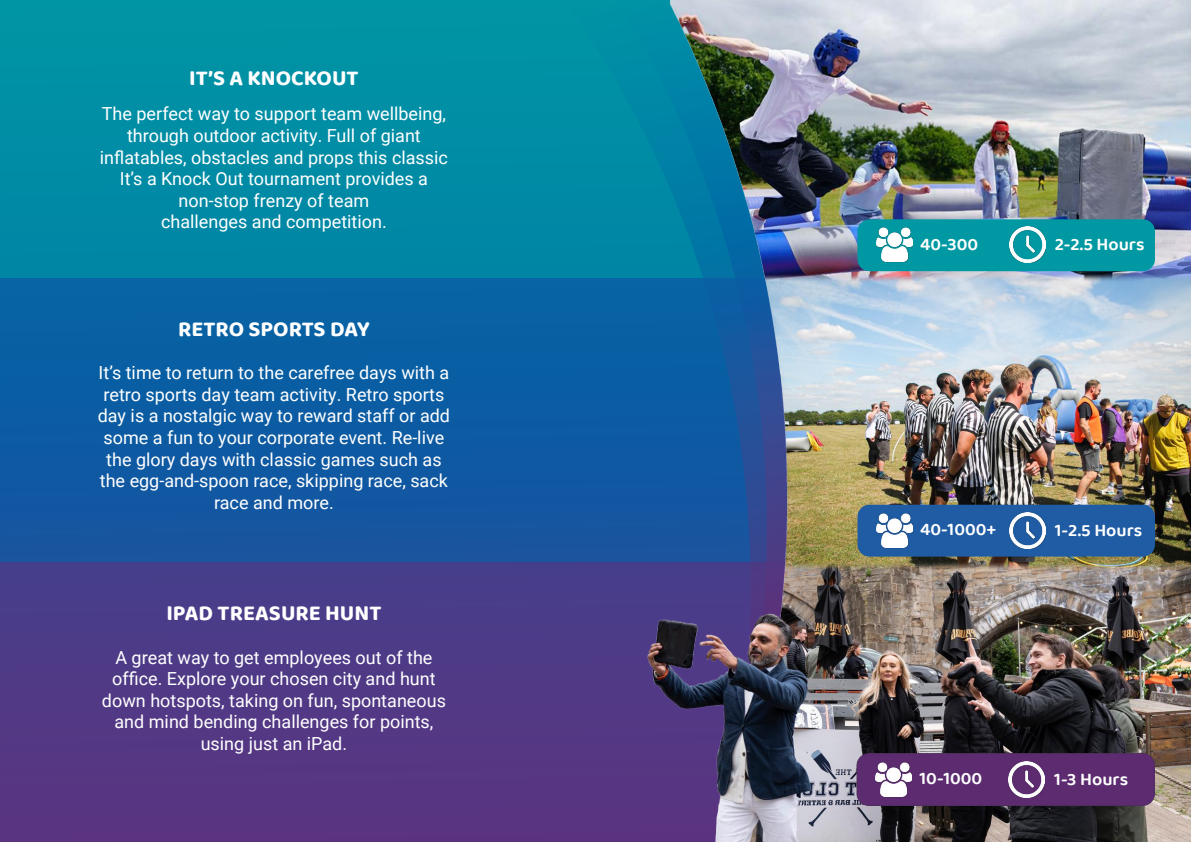
<style>
.page{position:relative;width:1191px;height:842px;background:#fff}
.page>*{position:absolute;margin:0;border:0;box-sizing:border-box;transform-origin:0 0}
.t1{font:700 22px "Baloo 2";color:#fff}
.t2{font:18px/21.6px "Roboto";color:#fff;text-align:center}
.t3{font:600 18px "Baloo 2";color:#fff}
</style>
<div class="page">
<div style="left:0;top:0;width:1190px;height:278px;background:#008da5"></div>
<div style="left:0;top:278px;width:1191px;height:285px;background:linear-gradient(to bottom,#0464a5,#1753a0)"></div>
<div style="left:0;top:563px;width:1191px;height:279px;background:#513985"></div>
<img style="left:547px;top:0;width:644px;height:842px">
<div style="left:857px;top:219px;width:298px;height:52px;background:#0099a3;border-radius:12px"></div>
<div style="left:857px;top:505px;width:298px;height:52px;background:#1f5ca4;border-radius:12px"></div>
<div style="left:857px;top:754px;width:297px;height:51px;background:#5d2b70;border-radius:12px"></div>
<div style="left:856px;top:753px;width:299px;height:53px;border:1px solid #522e60;border-radius:12px"></div>
<img style="left:876px;top:227px;width:36px;height:36px">
<img style="left:876px;top:513px;width:36px;height:35px">
<img style="left:875px;top:762px;width:36px;height:35px">
<img style="left:1009px;top:227px;width:36px;height:36px">
<img style="left:1009px;top:512px;width:36px;height:36px">
<img style="left:1008px;top:761px;width:36px;height:36px">
<p class="t1" style="left:189px;top:65px;width:171px">IT’S A KNOCKOUT</p>
<p class="t2" style="left:100px;top:103px;width:349px">The perfect way to support team wellbeing, through outdoor activity. Full of giant inflatables, obstacles and props this classic It’s a Knock Out tournament provides a non-stop frenzy of team<br>challenges and competition.</p>
<p class="t1" style="left:178px;top:315px;width:193px">RETRO SPORTS DAY</p>
<p class="t2" style="left:98px;top:361px;width:354px">It’s time to return to the carefree days with a retro sports day team activity. Retro sports day is a nostalgic way to reward staff or add some a fun to your corporate event. Re-live the glory days with classic games such as the egg-and-spoon race, skipping race, sack race and more.</p>
<p class="t1" style="left:166px;top:600px;width:217px">IPAD TREASURE HUNT</p>
<p class="t2" style="left:102px;top:646px;width:345px">A great way to get employees out of the office. Explore your chosen city and hunt down hotspots, taking on fun, spontaneous and mind bending challenges for points, using just an iPad.</p>
<p class="t3" style="left:920px;top:231px;width:60px">40-300</p>
<p class="t3" style="left:1054px;top:232px;width:91px">2-2.5 Hours</p>
<p class="t3" style="left:920px;top:516px;width:78px">40-1000+</p>
<p class="t3" style="left:1054px;top:517px;width:89px">1-2.5 Hours</p>
<p class="t3" style="left:919px;top:765px;width:64px">10-1000</p>
<p class="t3" style="left:1054px;top:766px;width:75px">1-3 Hours</p>
</div>
